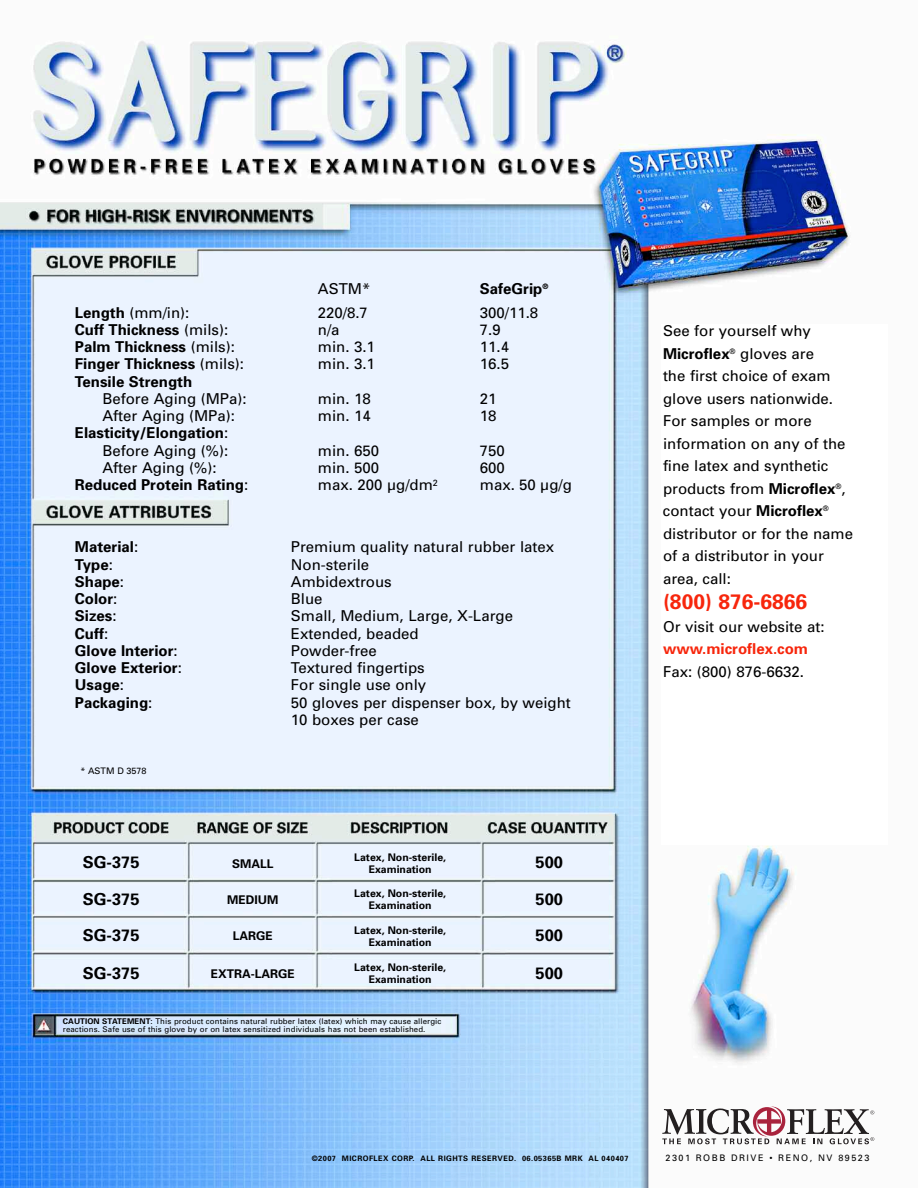
<style>
.page{position:relative;width:918px;height:1188px;background:#fff}
.page>*{position:absolute;margin:0;border:0;box-sizing:border-box;transform-origin:0 0}
.t1{font:700 21px "Univers";color:#f7260c}
.t2{font:700 16.5px/36.3px "Univers";color:#000}
.t3{font:15px/22.5px "Univers";color:#000}
.t4{font:700 15px/17.2px "Univers";color:#000;text-align:right}
.t5{font:700 15px "Univers";color:#f7260c}
.t6{font:700 12px "Univers";color:#000}
.t7{font:700 10.5px/12px "Univers";color:#000;text-align:center}
.t8{font:9px "Univers";letter-spacing:.165em;color:#000}
.t9{font:9px "Univers";color:#000}
.t10{font:7.8px/8.2px "Univers";letter-spacing:.01em;color:#000}
.t11{font:700 7.5px "Univers";letter-spacing:.055em;color:#000}
.s1{font-weight:700}
.s2{font-weight:400}
</style>
<div class="page">
<img style="left:0;top:41px;width:875px;height:1147px">
<div style="left:662px;top:324px;width:226px;height:520px;background:#fff"></div>
<svg style="left:662px;top:1106px;width:212px;height:38px"></svg>
<p class="t3" style="left:318px;top:278px;width:54px">ASTM*</p>
<p class="t4" style="left:480px;top:280px;width:70px">SafeGrip<sup>®</sup></p>
<p class="t3" style="left:75px;top:301px;width:116px"><span class="s1">Length</span> (mm/in):</p>
<p class="t3" style="left:318px;top:301px;width:52px">220/8.7</p>
<p class="t3" style="left:480px;top:301px;width:60px">300/11.8</p>
<p class="t4" style="left:75px;top:320px;width:155px">Cuff Thickness <span class="s2">(mils):</span></p>
<p class="t3" style="left:318px;top:318px;width:23px">n/a</p>
<p class="t3" style="left:480px;top:318px;width:22px">7.9</p>
<p class="t4" style="left:75px;top:338px;width:161px">Palm Thickness <span class="s2">(mils):</span></p>
<p class="t3" style="left:318px;top:335px;width:59px">min. 3.1</p>
<p class="t3" style="left:480px;top:335px;width:31px">11.4</p>
<p class="t4" style="left:75px;top:355px;width:171px">Finger Thickness <span class="s2">(mils):</span></p>
<p class="t3" style="left:318px;top:353px;width:59px">min. 3.1</p>
<p class="t3" style="left:480px;top:353px;width:31px">16.5</p>
<p class="t4" style="left:75px;top:372px;width:119px">Tensile Strength</p>
<p class="t3" style="left:102px;top:387px;width:146px">Before Aging (MPa):</p>
<p class="t3" style="left:318px;top:387px;width:54px">min. 18</p>
<p class="t3" style="left:480px;top:387px;width:18px">21</p>
<p class="t3" style="left:102px;top:404px;width:134px">After Aging (MPa):</p>
<p class="t3" style="left:318px;top:404px;width:54px">min. 14</p>
<p class="t3" style="left:480px;top:404px;width:18px">18</p>
<p class="t4" style="left:75px;top:424px;width:155px">Elasticity/Elongation<span class="s2">:<br>Before Aging (%):</span></p>
<p class="t3" style="left:318px;top:439px;width:63px">min. 650</p>
<p class="t3" style="left:480px;top:439px;width:27px">750</p>
<p class="t3" style="left:102px;top:456px;width:116px">After Aging (%):</p>
<p class="t3" style="left:318px;top:456px;width:63px">min. 500</p>
<p class="t3" style="left:480px;top:456px;width:27px">600</p>
<p class="t4" style="left:75px;top:476px;width:175px">Reduced Protein Rating<span class="s2">:</span></p>
<p class="t3" style="left:318px;top:473px;width:122px">max. 200 µg/dm<sup>2</sup></p>
<p class="t3" style="left:480px;top:473px;width:94px">max. 50 µg/g</p>
<p class="t4" style="left:75px;top:538px;width:65px">Material<span class="s2">:</span></p>
<p class="t3" style="left:291px;top:536px;width:265px">Premium quality natural rubber latex</p>
<p class="t4" style="left:75px;top:555px;width:40px">Type<span class="s2">:</span></p>
<p class="t3" style="left:291px;top:553px;width:80px">Non-sterile</p>
<p class="t4" style="left:75px;top:572px;width:51px">Shape<span class="s2">:</span></p>
<p class="t3" style="left:291px;top:570px;width:102px">Ambidextrous</p>
<p class="t4" style="left:75px;top:590px;width:44px">Color<span class="s2">:</span></p>
<p class="t3" style="left:291px;top:587px;width:33px">Blue</p>
<p class="t4" style="left:75px;top:607px;width:43px">Sizes<span class="s2">:</span></p>
<p class="t3" style="left:291px;top:605px;width:224px">Small, Medium, Large, X-Large</p>
<p class="t4" style="left:75px;top:624px;width:35px">Cuff<span class="s2">:</span></p>
<p class="t3" style="left:291px;top:622px;width:129px">Extended, beaded</p>
<p class="t4" style="left:75px;top:641px;width:104px">Glove Interior<span class="s2">:</span></p>
<p class="t3" style="left:291px;top:639px;width:88px">Powder-free</p>
<p class="t4" style="left:75px;top:659px;width:109px">Glove Exterior<span class="s2">:</span></p>
<p class="t3" style="left:291px;top:656px;width:135px">Textured fingertips</p>
<p class="t4" style="left:75px;top:676px;width:51px">Usage<span class="s2">:</span></p>
<p class="t3" style="left:291px;top:674px;width:137px">For single use only</p>
<p class="t4" style="left:75px;top:693px;width:79px">Packaging<span class="s2">:</span></p>
<p class="t3" style="left:291px;top:693px;width:282px;line-height:17.2px">50 gloves per dispenser box, by weight<br>10 boxes per case</p>
<p class="t9" style="left:80px;top:766px;width:68px">* ASTM D 3578</p>
<p class="t7" style="left:354px;top:851px;width:93px">Latex, Non-sterile,<br>Examination</p>
<p class="t7" style="left:354px;top:887px;width:93px">Latex, Non-sterile,<br>Examination</p>
<p class="t7" style="left:354px;top:924px;width:93px">Latex, Non-sterile,<br>Examination</p>
<p class="t7" style="left:354px;top:961px;width:93px">Latex, Non-sterile,<br>Examination</p>
<p class="t10" style="left:63px;top:1017px;width:380px"><span class="s1">CAUTION STATEMENT</span>: This product contains natural rubber latex (latex) which may cause allergic reactions. Safe use of this glove by or on latex sensitized individuals has not been established.</p>
<p class="t2" style="left:83px;top:844px;width:58px">SG-375<br>SG-375</p>
<p class="t2" style="left:83px;top:917px;width:58px">SG-375</p>
<p class="t2" style="left:83px;top:954px;width:58px">SG-375</p>
<p class="t6" style="left:232px;top:856px;width:43px">SMALL</p>
<p class="t6" style="left:227px;top:892px;width:53px">MEDIUM</p>
<p class="t6" style="left:233px;top:928px;width:42px">LARGE</p>
<p class="t6" style="left:211px;top:966px;width:85px">EXTRA-LARGE</p>
<p class="t2" style="left:536px;top:844px;width:29px">500<br>500</p>
<p class="t2" style="left:536px;top:917px;width:29px">500</p>
<p class="t2" style="left:536px;top:954px;width:29px">500</p>
<p class="t3" style="left:663px;top:320px;width:192px">See for yourself why<br><span class="s1">Microflex</span><sup>®</sup> gloves are<br>the first choice of exam glove users nationwide.<br>For samples or more information on any of the fine latex and synthetic products from <span class="s1">Microflex</span><sup>®</sup>, contact your <span class="s1">Microflex</span><sup>® </sup>distributor or for the name of a distributor in your area, call:</p>
<h1 class="t1" style="left:663px;top:588px;width:146px">(800) 876-6866</h1>
<p class="t3" style="left:663px;top:615px;width:163px">Or visit our website at:</p>
<p class="t5" style="left:663px;top:639px;width:147px">www.microflex.com</p>
<p class="t3" style="left:663px;top:660px;width:142px">Fax: (800) 876-6632.</p>
<p class="t11" style="left:312px;top:1154px;width:318px">©2007 MICROFLEX CORP. ALL RIGHTS RESERVED. 06.05365B MRK AL 040407</p>
<p class="t8" style="left:666px;top:1152px;width:205px">2301 ROBB DRIVE • RENO, NV 89523</p>
</div>
